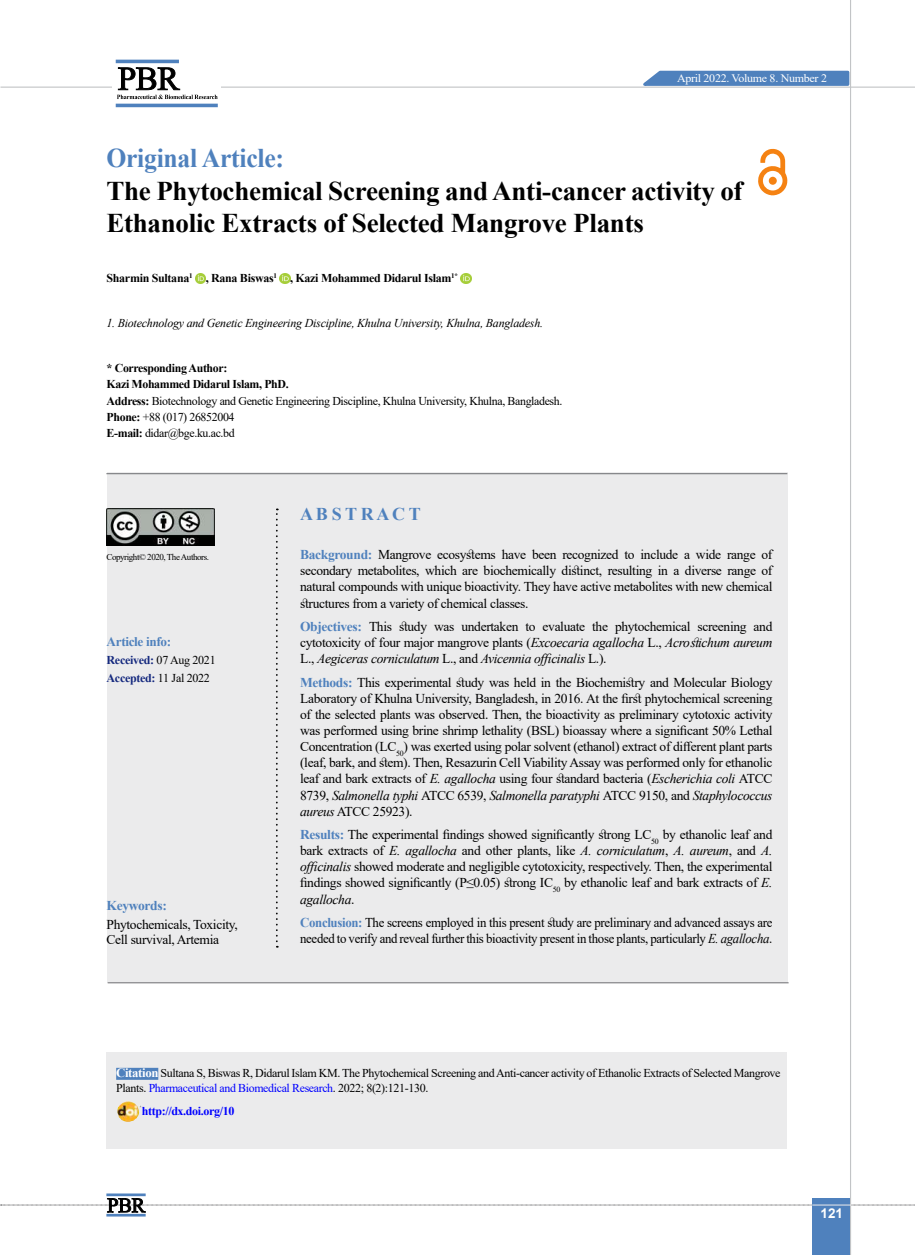
<style>
.page{position:relative;width:915px;height:1255px;background:#fff}
.page>*{position:absolute;margin:0;border:0;box-sizing:border-box;transform-origin:0 0}
.t1{font:700 27px/32.4px "Times New Roman";letter-spacing:-.01em;color:#000}
.t2{font:700 27px "Times New Roman";letter-spacing:-.01em;color:#4f81bd;scale:.95 1}
.t3{font:700 18px "Times New Roman";color:#4f81bd}
.t4{font:13.5px/16px "Times New Roman";letter-spacing:-.025em;color:#000;text-align:justify}
.t5{font:13.5px/16px "Times New Roman";letter-spacing:-.025em;color:#000;scale:.95 1}
.t6{font:700 13.5px "Times New Roman";letter-spacing:-.025em;color:#4f81bd}
.t7{font:700 13.5px "Arial";color:#fff}
.t8{font:700 13.2px "Times New Roman";letter-spacing:-.025em;color:#4f81bd}
.t9{font:12px/16.2px "Times New Roman";letter-spacing:-.03em;color:#000}
.t10{font:italic 12px "Times New Roman";letter-spacing:-.02em;color:#000}
.t11{font:700 12px "Times New Roman";letter-spacing:-.025em;color:#000}
.t12{font:700 12px/18.3px "Times New Roman";letter-spacing:-.025em;color:#14287e}
.t13{font:700 12px "Times New Roman";letter-spacing:-.03em;color:#00f}
.t14{font:11.4px "Times New Roman";letter-spacing:-.025em;color:#fff;scale:1.05 1}
.t15{font:9px "Times New Roman";letter-spacing:-.05em;color:#000}
.s1{font-weight:700}
.s2{font-weight:400;color:#000}
.s3{font-weight:700;color:#4f81bd}
.s4{font-style:italic}
.s5{font-weight:700;font-size:12.75px;color:#fff}
.s6{color:#00f}
</style>
<div class="page">
<hr style="left:0;top:87px;width:914px;height:1px;background:#c2c4c6">
<div style="left:812px;top:1198px;width:38px;height:56px;background:#4f81bd"></div>
<hr style="left:849px;top:0;width:1px;height:1254px;background:#c2c4c6">
<svg style="left:635px;top:69px;width:215px;height:18px;background:#749bca"></svg>
<svg style="left:1px;top:1197px;width:914px;height:15px"></svg>
<hr style="left:106px;top:1193px;width:40px;height:3px;background:#4f81bd">
<hr style="left:106px;top:1213px;width:40px;height:3px;background:#4f81bd">
<div style="left:112px;top:56px;width:108px;height:49px;background:linear-gradient(to right,#fff,#fff)"></div>
<hr style="left:116px;top:60px;width:63px;height:3px;background:#4f81bd">
<hr style="left:116px;top:104px;width:102px;height:3px;background:#4f81bd">
<svg style="left:117px;top:67px;width:100px;height:32px"></svg>
<div style="left:107px;top:472px;width:680px;height:511px;background:#ebebec"></div>
<svg style="left:195px;top:273px;width:11px;height:11px"></svg>
<svg style="left:279px;top:273px;width:11px;height:11px"></svg>
<svg style="left:460px;top:273px;width:11px;height:11px"></svg>
<svg style="left:276px;top:508px;width:2px;height:439px"></svg>
<hr style="left:106px;top:473px;width:681px;height:1px;background:#6d6e71">
<hr style="left:108px;top:982px;width:680px;height:1px;background:#6d6e71">
<img style="left:107px;top:508px;width:108px;height:38px">
<div style="left:106px;top:1052px;width:680px;height:96px;background:#ebebec"></div>
<div style="left:116px;top:1067px;width:42px;height:12px;background:#4f81bd"></div>
<img style="left:117px;top:1101px;width:24px;height:20px">
<svg style="left:758px;top:149px;width:29px;height:46px"></svg>
<div style="left:768px;top:177px;width:8px;height:8px;background:#f58212;border-radius:50%"></div>
<p class="t14" style="left:676px;top:70px;width:144px">April 2022. Volume 8. Number 2</p>
<h1 class="t2" style="left:106px;top:139px;width:188px">Original Article:</h1>
<h1 class="t1" style="left:106px;top:173px;width:637px">The Phytochemical Screening and Anti-cancer activity of<br>Ethanolic Extracts of Selected Mangrove Plants</h1>
<p class="t11" style="left:106px;top:269px;width:353px">Sharmin Sultana<sup>1</sup> , Rana Biswas<sup>1</sup> , Kazi Mohammed Didarul Islam<sup>1*</sup></p>
<p class="t10" style="left:106px;top:315px;width:438px">1. Biotechnology and Genetic Engineering Discipline, Khulna University, Khulna, Bangladesh.</p>
<p class="t9" style="left:107px;top:359px;width:457px"><span class="s1">* Corresponding Author:<br>Kazi Mohammed Didarul Islam, PhD.<br>Address:</span> Biotechnology and Genetic Engineering Discipline, Khulna University, Khulna, Bangladesh.<br><span class="s1">Phone:</span> +88 (017) 26852004<br><span class="s1">E-mail:</span> didar@bge.ku.ac.bd</p>
<p class="t15" style="left:107px;top:550px;width:104px">Copyright© 2020, The Authors.</p>
<p class="t8" style="left:107px;top:631px;width:66px">Article info:</p>
<p class="t12" style="left:107px;top:650px;width:110px">Received: <span class="s2">07 Aug 2021<br></span>Accepted: <span class="s2">11 Jal 2022</span></p>
<p class="t6" style="left:106px;top:895px;width:62px">Keywords:</p>
<p class="t4" style="left:106px;top:916px;width:133px;line-height:15px">Phytochemicals, Toxicity,<br>Cell survival, Artemia</p>
<h2 class="t3" style="left:300px;top:501px;width:122px">A B S T R A C T</h2>
<p class="t4" style="left:300px;top:546px;width:473px"><span class="s3">Background:</span> Mangrove ecosystems have been recognized to include a wide range of secondary metabolites, which are biochemically distinct, resulting in a diverse range of natural compounds with unique bioactivity. They have active metabolites with new chemical structures from a variety of chemical classes.</p>
<p class="t4" style="left:300px;top:618px;width:473px"><span class="s3">Objectives:</span> This study was undertaken to evaluate the phytochemical screening and cytotoxicity of four major mangrove plants (<span class="s4">Excoecaria agallocha</span> L., <span class="s4">Acrostichum aureum </span>L., <span class="s4">Aegiceras corniculatum</span> L., and <span class="s4">Avicennia officinalis</span> L.).</p>
<p class="t4" style="left:300px;top:674px;width:473px"><span class="s3">Methods:</span> This experimental study was held in the Biochemistry and Molecular Biology Laboratory of Khulna University, Bangladesh, in 2016. At the first phytochemical screening of the selected plants was observed. Then, the bioactivity as preliminary cytotoxic activity was performed using brine shrimp lethality (BSL) bioassay where a significant 50% Lethal Concentration (LC<sub>50</sub>) was exerted using polar solvent (ethanol) extract of different plant parts (leaf, bark, and stem). Then, Resazurin Cell Viability Assay was performed only for ethanolic leaf and bark extracts of <span class="s4">E. agallocha</span> using four standard bacteria (<span class="s4">Escherichia coli</span> ATCC 8739, <span class="s4">Salmonella typhi</span> ATCC 6539, <span class="s4">Salmonella paratyphi</span> ATCC 9150, and <span class="s4">Staphylococcus aureus</span> ATCC 25923).</p>
<p class="t4" style="left:300px;top:826px;width:473px"><span class="s3">Results:</span> The experimental findings showed significantly strong LC<sub>50</sub> by ethanolic leaf and bark extracts of <span class="s4">E. agallocha</span> and other plants, like <span class="s4">A. corniculatum</span>, <span class="s4">A. aureum</span>, and <span class="s4">A. officinalis</span> showed moderate and negligible cytotoxicity, respectively. Then, the experimental findings showed significantly (P≤0.05) strong IC<sub>50</sub> by ethanolic leaf and bark extracts of <span class="s4">E. agallocha</span>.</p>
<p class="t5" style="left:300px;top:914px;width:498px"><span class="s3">Conclusion:</span> The screens employed in this present study are preliminary and advanced assays are needed to verify and reveal further this bioactivity present in those plants, particularly <span class="s4">E. agallocha</span>.</p>
<p class="t9" style="left:116px;top:1064px;width:665px;line-height:15px"><span class="s5">Citation</span> Sultana S, Biswas R, Didarul Islam KM. The Phytochemical Screening and Anti-cancer activity of Ethanolic Extracts of Selected Mangrove<br>Plants. <span class="s6">Pharmaceutical and Biomedical Research</span>. 2022; 8(2):121-130.</p>
<p class="t13" style="left:142px;top:1102px;width:94px">http://dx.doi.org/10</p>
<p class="t7" style="left:820px;top:1203px;width:24px">121</p>
</div>
